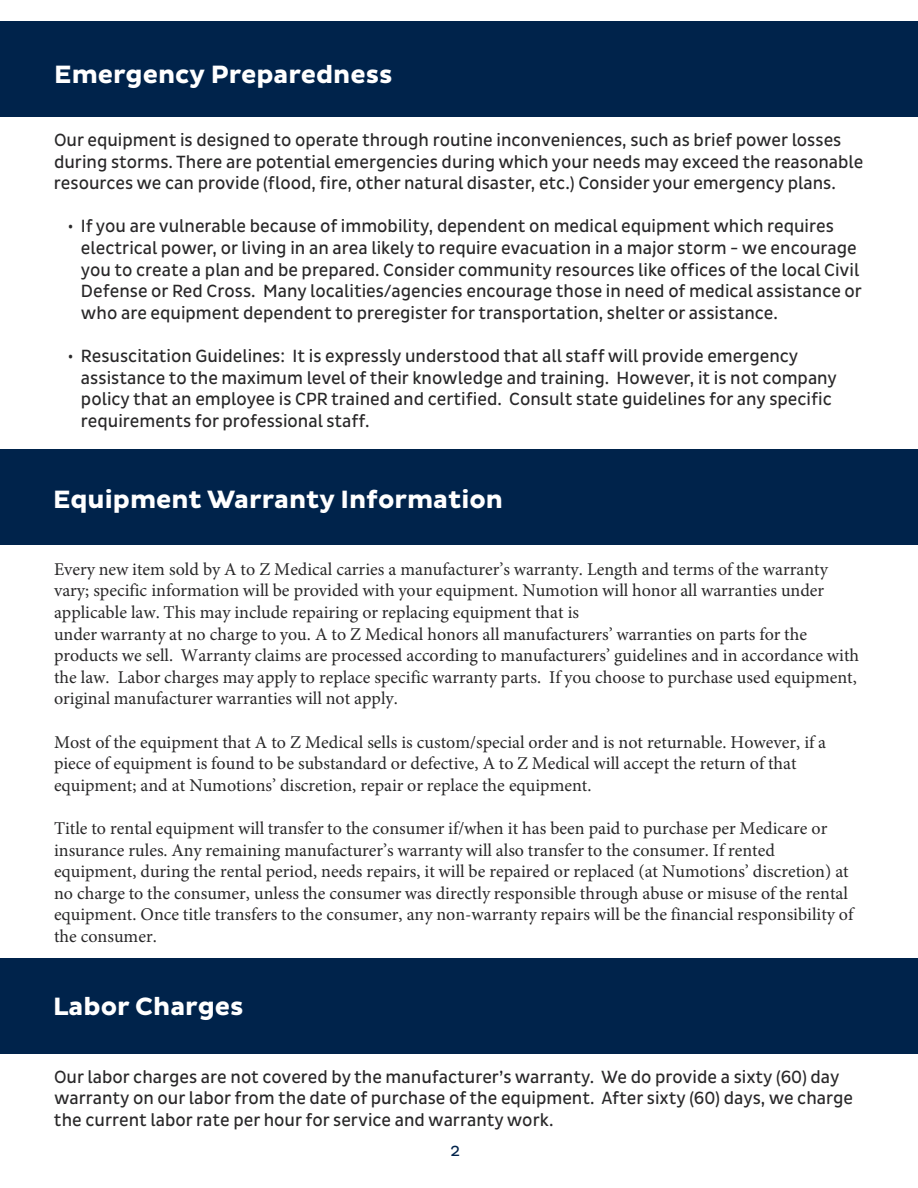
<style>
.page{position:relative;width:918px;height:1188px;background:#fff}
.page>*{position:absolute;margin:0;border:0;box-sizing:border-box;transform-origin:0 0}
.t1{font:700 25.5px "Pluto Sans";color:#fff}
.t2{font:18px/21.6px "Minion Pro";color:#292829}
.t3{font:18px/21.6px "Pluto Sans Cond";color:#292829}
.t4{font:15px "Pluto Sans";color:#00234b}
</style>
<div class="page">
<div style="left:0;top:22px;width:918px;height:95px;background:#00234b"></div>
<div style="left:0;top:449px;width:918px;height:96px;background:#00234b"></div>
<div style="left:0;top:958px;width:918px;height:96px;background:#00234b"></div>
<h1 class="t1" style="left:54px;top:64px;width:340px">Emergency Preparedness</h1>
<p class="t3" style="left:54px;top:130px;width:811px">Our equipment is designed to operate through routine inconveniences, such as brief power losses during storms. There are potential emergencies during which your needs may exceed the reasonable resources we can provide (flood, fire, other natural disaster, etc.) Consider your emergency plans.</p>
<p class="t3" style="left:81px;top:217px;width:783px;text-indent:-13px">• If you are vulnerable because of immobility, dependent on medical equipment which requires electrical power, or living in an area likely to require evacuation in a major storm - we encourage you to create a plan and be prepared. Consider community resources like offices of the local Civil Defense or Red Cross. Many localities/agencies encourage those in need of medical assistance or who are equipment dependent to preregister for transportation, shelter or assistance.</p>
<p class="t3" style="left:81px;top:346px;width:758px;text-indent:-14px">• Resuscitation Guidelines: It is expressly understood that all staff will provide emergency assistance to the maximum level of their knowledge and training. However, it is not company policy that an employee is CPR trained and certified. Consult state guidelines for any specific requirements for professional staff.</p>
<h1 class="t1" style="left:53px;top:489px;width:451px">Equipment Warranty Information</h1>
<p class="t2" style="left:54px;top:558px;width:807px">Every new item sold by A to Z Medical carries a manufacturer’s warranty. Length and terms of the warranty vary; specific information will be provided with your equipment. Numotion will honor all warranties under applicable law. This may include repairing or replacing equipment that is<br>under warranty at no charge to you. A to Z Medical honors all manufacturers’ warranties on parts for the products we sell. Warranty claims are processed according to manufacturers’ guidelines and in accordance with the law. Labor charges may apply to replace specific warranty parts. If you choose to purchase used equipment, original manufacturer warranties will not apply.</p>
<p class="t2" style="left:54px;top:731px;width:774px">Most of the equipment that A to Z Medical sells is custom/special order and is not returnable. However, if a piece of equipment is found to be substandard or defective, A to Z Medical will accept the return of that equipment; and at Numotions’ discretion, repair or replace the equipment.</p>
<p class="t2" style="left:54px;top:818px;width:801px">Title to rental equipment will transfer to the consumer if/when it has been paid to purchase per Medicare or insurance rules. Any remaining manufacturer’s warranty will also transfer to the consumer. If rented equipment, during the rental period, needs repairs, it will be repaired or replaced (at Numotions’ discretion) at no charge to the consumer, unless the consumer was directly responsible through abuse or misuse of the rental equipment. Once title transfers to the consumer, any non-warranty repairs will be the financial responsibility of the consumer.</p>
<h1 class="t1" style="left:53px;top:996px;width:192px">Labor Charges</h1>
<p class="t3" style="left:54px;top:1067px;width:801px">Our labor charges are not covered by the manufacturer’s warranty. We do provide a sixty (60) day warranty on our labor from the date of purchase of the equipment. After sixty (60) days, we charge the current labor rate per hour for service and warranty work.</p>
<p class="t4" style="left:451px;top:1145px;width:11px">2</p>
</div>
